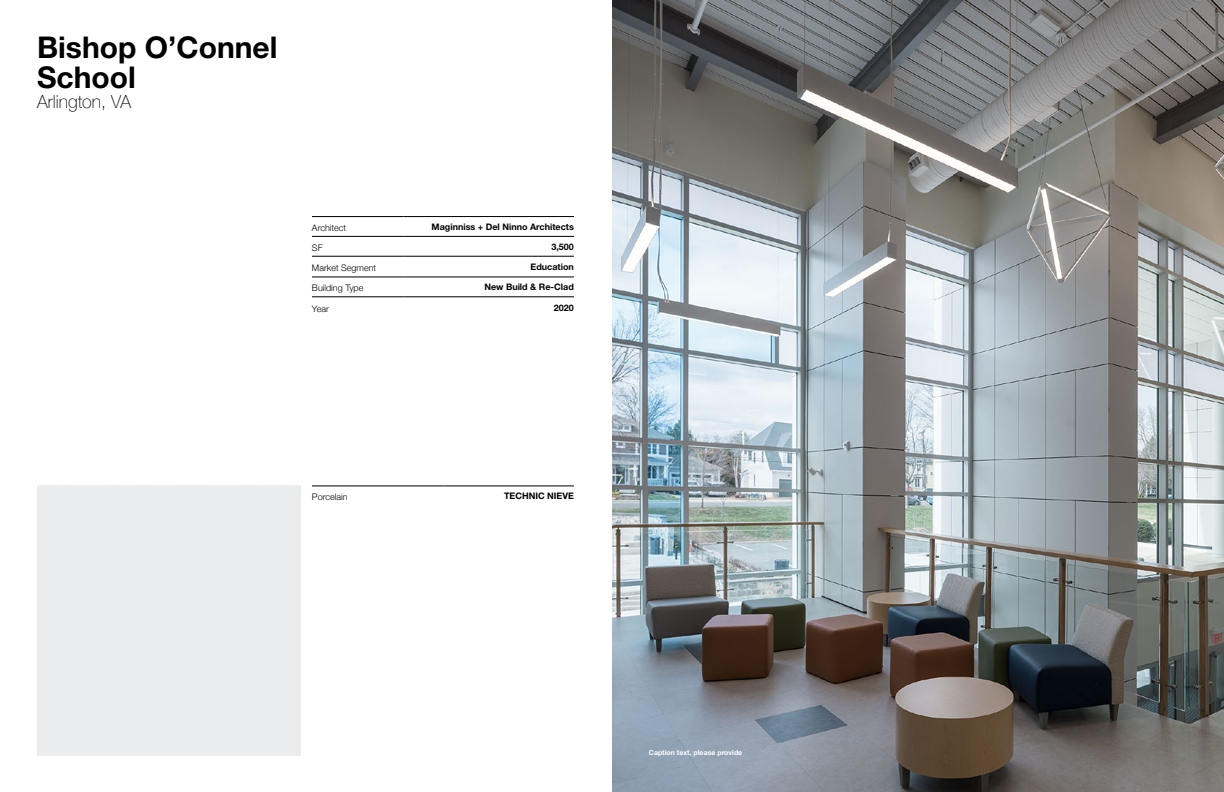
<style>
.page{position:relative;width:1224px;height:792px;background:#fff}
.page>*{position:absolute;margin:0;border:0;box-sizing:border-box;transform-origin:0 0}
.t1{font:700 30px/30px "Helvetica Neue LT Pro";color:#000}
.t2{font:100 18px "Helvetica Neue";color:#000}
.t3{font:700 9px "Helvetica Neue LT Pro";color:#000}
.t4{font:300 9px "Helvetica Neue";color:#000}
.t5{font:700 7px "Helvetica Neue LT Pro";color:#fff}
</style>
<div class="page">
<hr style="left:312px;top:216px;width:92px;height:1px;background:#000">
<hr style="left:404px;top:216px;width:170px;height:1px;background:#000">
<hr style="left:312px;top:236px;width:92px;height:1px;background:#000">
<hr style="left:404px;top:236px;width:170px;height:1px;background:#000">
<hr style="left:312px;top:256px;width:92px;height:1px;background:#000">
<hr style="left:404px;top:256px;width:170px;height:1px;background:#000">
<hr style="left:312px;top:277px;width:92px;height:1px;background:#000">
<hr style="left:404px;top:277px;width:170px;height:1px;background:#000">
<hr style="left:312px;top:297px;width:92px;height:1px;background:#000">
<hr style="left:404px;top:297px;width:170px;height:1px;background:#000">
<hr style="left:312px;top:486px;width:132px;height:1px;background:#000">
<hr style="left:444px;top:486px;width:130px;height:1px;background:#000">
<img style="left:612px;top:0;width:612px;height:792px">
<h1 class="t1" style="left:37px;top:32px;width:242px">Bishop O’Connel<br>School</h1>
<h2 class="t2" style="left:37px;top:88px;width:95px">Arlington, VA</h2>
<p class="t4" style="left:312px;top:220px;width:36px">Architect</p>
<p class="t3" style="left:432px;top:221px;width:144px">Maginniss + Del Ninno Architects</p>
<p class="t4" style="left:312px;top:240px;width:12px">SF</p>
<p class="t3" style="left:551px;top:241px;width:24px">3,500</p>
<p class="t4" style="left:312px;top:260px;width:66px">Market Segment</p>
<p class="t3" style="left:531px;top:261px;width:45px">Education</p>
<p class="t4" style="left:312px;top:281px;width:53px">Building Type</p>
<p class="t3" style="left:484px;top:281px;width:91px">New Build &amp; Re-Clad</p>
<p class="t4" style="left:312px;top:302px;width:18px">Year</p>
<p class="t3" style="left:554px;top:302px;width:22px">2020</p>
<p class="t4" style="left:312px;top:490px;width:37px">Porcelain</p>
<p class="t3" style="left:504px;top:490px;width:71px">TECHNIC NIEVE</p>
<p class="t5" style="left:649px;top:748px;width:95px">Caption text, please provide</p>
</div>
